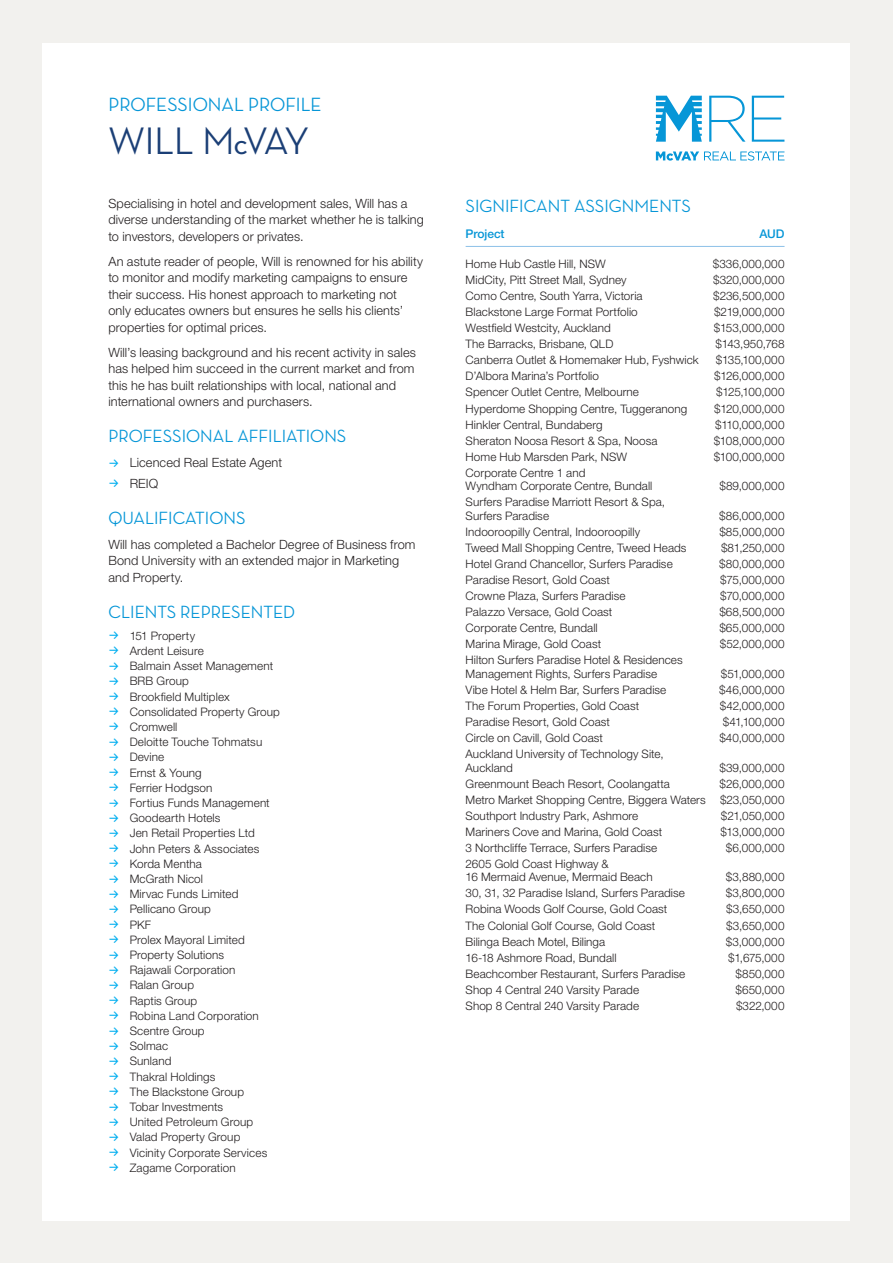
<style>
.page{position:relative;width:893px;height:1263px;background:#f2f1ee}
.page>*{position:absolute;margin:0;border:0;box-sizing:border-box;transform-origin:0 0}
.t1{font:500 39px "Neutra Disp";letter-spacing:-.02em;color:#1b3f76}
.t2{font:500 19.5px "Neutra Disp";color:#0696d7}
.t3{font:500 18px "Neutra Disp";color:#0696d7}
.t4{font:300 12.75px/16.5px "Helvetica Neue";letter-spacing:.01em;color:#231f20}
.t5{font:500 12px "Helvetica Neue";letter-spacing:-.005em;color:#0696d7}
.t6{font:300 11.7px/15.1px "Helvetica Neue";letter-spacing:.005em;color:#231f20}
</style>
<div class="page">
<div style="left:43px;top:43px;width:807px;height:1177px;background:#fff"></div>
<svg style="left:656px;top:96px;width:128px;height:65px"></svg>
<hr style="left:466px;top:246px;width:318px;height:1px;background:#8cc0e8">
<h2 class="t2" style="left:108px;top:94px;width:215px">PROFESSIONAL PROFILE</h2>
<h1 class="t1" style="left:108px;top:119px;width:202px">WILL McVAY</h1>
<p class="t4" style="left:108px;top:195px;width:317px">Specialising in hotel and development sales, Will has a diverse understanding of the market whether he is talking to investors, developers or privates.</p>
<p class="t4" style="left:108px;top:253px;width:316px">An astute reader of people, Will is renowned for his ability to monitor and modify marketing campaigns to ensure their success. His honest approach to marketing not<br>only educates owners but ensures he sells his clients’ properties for optimal prices.</p>
<p class="t4" style="left:108px;top:344px;width:309px">Will’s leasing background and his recent activity in sales has helped him succeed in the current market and from this he has built relationships with local, national and international owners and purchasers.</p>
<h3 class="t3" style="left:108px;top:426px;width:239px">PROFESSIONAL AFFILIATIONS</h3>
<p class="t4" style="left:130px;top:452px;width:154px;line-height:20.7px">Licenced Real Estate Agent<br>REIQ</p>
<h3 class="t3" style="left:108px;top:508px;width:139px">QUALIFICATIONS</h3>
<p class="t4" style="left:108px;top:536px;width:309px">Will has completed a Bachelor Degree of Business from<br>Bond University with an extended major in Marketing and Property.</p>
<h3 class="t3" style="left:108px;top:602px;width:188px">CLIENTS REPRESENTED</h3>
<p class="t6" style="left:130px;top:628px;width:152px">151 Property<br>Ardent Leisure<br>Balmain Asset Management<br>BRB Group<br>Brookfield Multiplex<br>Consolidated Property Group<br>Cromwell<br>Deloitte Touche Tohmatsu<br>Devine<br>Ernst &amp; Young<br>Ferrier Hodgson<br>Fortius Funds Management<br>Goodearth Hotels<br>Jen Retail Properties Ltd<br>John Peters &amp; Associates<br>Korda Mentha<br>McGrath Nicol<br>Mirvac Funds Limited<br>Pellicano Group<br>PKF<br>Prolex Mayoral Limited<br>Property Solutions<br>Rajawali Corporation<br>Ralan Group<br>Raptis Group<br>Robina Land Corporation<br>Scentre Group<br>Solmac<br>Sunland<br>Thakral Holdings<br>The Blackstone Group<br>Tobar Investments<br>United Petroleum Group<br>Valad Property Group<br>Vicinity Corporate Services<br>Zagame Corporation</p>
<h3 class="t3" style="left:466px;top:196px;width:227px">SIGNIFICANT ASSIGNMENTS</h3>
<p class="t5" style="left:466px;top:226px;width:41px">Project</p>
<p class="t5" style="left:759px;top:226px;width:27px">AUD</p>
<p class="t6" style="left:466px;top:256px;width:142px">Home Hub Castle Hill, NSW</p>
<p class="t6" style="left:713px;top:256px;width:73px">$336,000,000</p>
<p class="t6" style="left:466px;top:272px;width:162px">MidCity, Pitt Street Mall, Sydney</p>
<p class="t6" style="left:713px;top:272px;width:73px">$320,000,000</p>
<p class="t6" style="left:466px;top:288px;width:179px">Como Centre, South Yarra, Victoria</p>
<p class="t6" style="left:713px;top:288px;width:73px">$236,500,000</p>
<p class="t6" style="left:466px;top:304px;width:174px">Blackstone Large Format Portfolio</p>
<p class="t6" style="left:714px;top:304px;width:72px">$219,000,000</p>
<p class="t6" style="left:466px;top:320px;width:147px">Westfield Westcity, Auckland</p>
<p class="t6" style="left:714px;top:320px;width:72px">$153,000,000</p>
<p class="t6" style="left:466px;top:336px;width:149px">The Barracks, Brisbane, QLD</p>
<p class="t6" style="left:716px;top:336px;width:70px">$143,950,768</p>
<p class="t6" style="left:466px;top:352px;width:235px">Canberra Outlet &amp; Homemaker Hub, Fyshwick</p>
<p class="t6" style="left:716px;top:352px;width:70px">$135,100,000</p>
<p class="t6" style="left:466px;top:368px;width:135px">D’Albora Marina’s Portfolio</p>
<p class="t6" style="left:714px;top:368px;width:72px">$126,000,000</p>
<p class="t6" style="left:466px;top:384px;width:175px">Spencer Outlet Centre, Melbourne</p>
<p class="t6" style="left:716px;top:384px;width:70px">$125,100,000</p>
<p class="t6" style="left:466px;top:400px;width:223px">Hyperdome Shopping Centre, Tuggeranong</p>
<p class="t6" style="left:714px;top:400px;width:72px">$120,000,000</p>
<p class="t6" style="left:466px;top:417px;width:139px">Hinkler Central, Bundaberg</p>
<p class="t6" style="left:715px;top:417px;width:71px">$110,000,000</p>
<p class="t6" style="left:466px;top:433px;width:193px">Sheraton Noosa Resort &amp; Spa, Noosa</p>
<p class="t6" style="left:714px;top:433px;width:72px">$108,000,000</p>
<p class="t6" style="left:466px;top:449px;width:163px">Home Hub Marsden Park, NSW</p>
<p class="t6" style="left:714px;top:449px;width:72px">$100,000,000</p>
<p class="t6" style="left:466px;top:466px;width:188px;line-height:13.5px">Corporate Centre 1 and<br>Wyndham Corporate Centre, Bundall</p>
<p class="t6" style="left:719px;top:478px;width:67px">$89,000,000</p>
<p class="t6" style="left:466px;top:495px;width:201px;line-height:13.5px">Surfers Paradise Marriott Resort &amp; Spa,<br>Surfers Paradise</p>
<p class="t6" style="left:719px;top:508px;width:67px">$86,000,000</p>
<p class="t6" style="left:466px;top:524px;width:176px">Indooroopilly Central, Indooroopilly</p>
<p class="t6" style="left:719px;top:524px;width:67px">$85,000,000</p>
<p class="t6" style="left:466px;top:540px;width:222px">Tweed Mall Shopping Centre, Tweed Heads</p>
<p class="t6" style="left:721px;top:540px;width:65px">$81,250,000</p>
<p class="t6" style="left:466px;top:556px;width:209px">Hotel Grand Chancellor, Surfers Paradise</p>
<p class="t6" style="left:719px;top:556px;width:67px">$80,000,000</p>
<p class="t6" style="left:466px;top:572px;width:146px">Paradise Resort, Gold Coast</p>
<p class="t6" style="left:720px;top:572px;width:66px">$75,000,000</p>
<p class="t6" style="left:466px;top:588px;width:161px">Crowne Plaza, Surfers Paradise</p>
<p class="t6" style="left:720px;top:588px;width:66px">$70,000,000</p>
<p class="t6" style="left:466px;top:604px;width:148px">Palazzo Versace, Gold Coast</p>
<p class="t6" style="left:719px;top:604px;width:67px">$68,500,000</p>
<p class="t6" style="left:466px;top:620px;width:134px">Corporate Centre, Bundall</p>
<p class="t6" style="left:719px;top:620px;width:67px">$65,000,000</p>
<p class="t6" style="left:466px;top:636px;width:137px">Marina Mirage, Gold Coast</p>
<p class="t6" style="left:720px;top:636px;width:66px">$52,000,000</p>
<p class="t6" style="left:466px;top:653px;width:219px;line-height:13.5px">Hilton Surfers Paradise Hotel &amp; Residences<br>Management Rights, Surfers Paradise</p>
<p class="t6" style="left:721px;top:666px;width:65px">$51,000,000</p>
<p class="t6" style="left:466px;top:682px;width:202px">Vibe Hotel &amp; Helm Bar, Surfers Paradise</p>
<p class="t6" style="left:719px;top:682px;width:67px">$46,000,000</p>
<p class="t6" style="left:466px;top:698px;width:175px">The Forum Properties, Gold Coast</p>
<p class="t6" style="left:720px;top:698px;width:66px">$42,000,000</p>
<p class="t6" style="left:466px;top:714px;width:146px">Paradise Resort, Gold Coast</p>
<p class="t6" style="left:723px;top:714px;width:63px">$41,100,000</p>
<p class="t6" style="left:466px;top:730px;width:139px">Circle on Cavill, Gold Coast</p>
<p class="t6" style="left:719px;top:730px;width:67px">$40,000,000</p>
<p class="t6" style="left:466px;top:747px;width:200px;line-height:13.5px">Auckland University of Technology Site,<br>Auckland</p>
<p class="t6" style="left:719px;top:759px;width:67px">$39,000,000</p>
<p class="t6" style="left:466px;top:775px;width:320px;line-height:16px;text-align:justify;text-indent:254px">$26,000,000<br>Metro Market Shopping Centre, Biggera Waters $23,050,000<br>Southport Industry Park, Ashmore</p>
<p class="t6" style="left:466px;top:776px;width:206px">Greenmount Beach Resort, Coolangatta</p>
<p class="t6" style="left:721px;top:808px;width:65px">$21,050,000</p>
<p class="t6" style="left:466px;top:824px;width:198px">Mariners Cove and Marina, Gold Coast</p>
<p class="t6" style="left:720px;top:824px;width:66px">$13,000,000</p>
<p class="t6" style="left:466px;top:840px;width:193px">3 Northcliffe Terrace, Surfers Paradise</p>
<p class="t6" style="left:726px;top:840px;width:60px">$6,000,000</p>
<p class="t6" style="left:466px;top:857px;width:189px;line-height:13.5px">2605 Gold Coast Highway &amp;<br>16 Mermaid Avenue, Mermaid Beach</p>
<p class="t6" style="left:726px;top:869px;width:60px">$3,880,000</p>
<p class="t6" style="left:466px;top:885px;width:221px">30, 31, 32 Paradise Island, Surfers Paradise</p>
<p class="t6" style="left:726px;top:885px;width:60px">$3,800,000</p>
<p class="t6" style="left:466px;top:901px;width:203px">Robina Woods Golf Course, Gold Coast</p>
<p class="t6" style="left:726px;top:901px;width:60px">$3,650,000</p>
<p class="t6" style="left:466px;top:917px;width:191px">The Colonial Golf Course, Gold Coast</p>
<p class="t6" style="left:726px;top:917px;width:60px">$3,650,000</p>
<p class="t6" style="left:466px;top:933px;width:141px">Bilinga Beach Motel, Bilinga</p>
<p class="t6" style="left:726px;top:933px;width:60px">$3,000,000</p>
<p class="t6" style="left:466px;top:950px;width:152px">16-18 Ashmore Road, Bundall</p>
<p class="t6" style="left:728px;top:950px;width:58px">$1,675,000</p>
<p class="t6" style="left:466px;top:966px;width:221px">Beachcomber Restaurant, Surfers Paradise</p>
<p class="t6" style="left:736px;top:966px;width:50px">$850,000</p>
<p class="t6" style="left:466px;top:982px;width:175px">Shop 4 Central 240 Varsity Parade</p>
<p class="t6" style="left:736px;top:982px;width:50px">$650,000</p>
<p class="t6" style="left:466px;top:998px;width:175px">Shop 8 Central 240 Varsity Parade</p>
<p class="t6" style="left:736px;top:998px;width:50px">$322,000</p>
</div>
